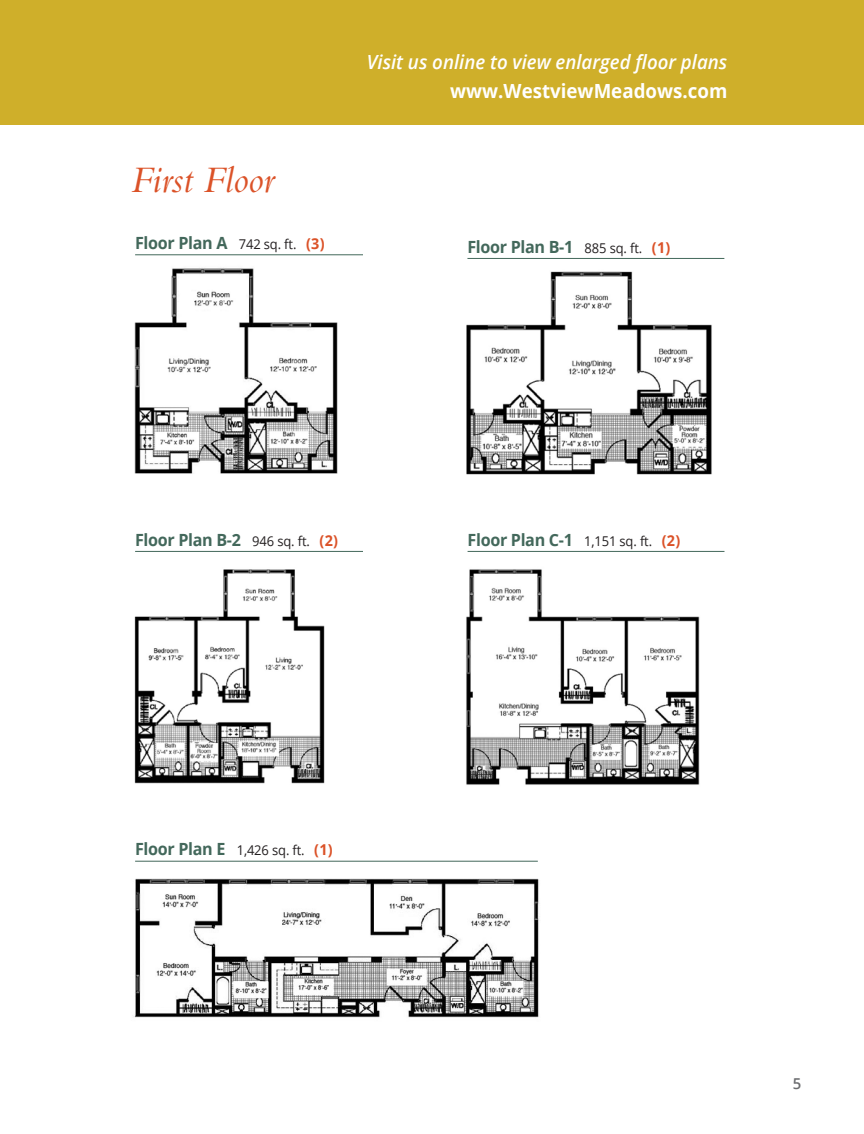
<style>
.page{position:relative;width:864px;height:1134px;background:#fff}
.page>*{position:absolute;margin:0;border:0;box-sizing:border-box;transform-origin:0 0}
.t1{font:italic 39px "Bembo Std";letter-spacing:-.01em;color:#db5228}
.t2{font:italic 600 19.5px "Open Sans";color:#fff;scale:.96 1}
.t3{font:700 19.5px "Open Sans";color:#fff;scale:.96 1}
.Subhead_-_bold_11_5{font:700 16.8px "Open Sans";letter-spacing:-.02em;color:#43685b;scale:.96 1}
.t4{font:600 15px "Open Sans";color:#6c6d70}
.Subhead_-_bold_11_5-2{font:13.5px "Open Sans";letter-spacing:-.01em;color:#231f20;scale:.96 1}
.s1{font-weight:400;font-size:13.5px;color:#231f20}
.s2{font-size:15px;color:#db5228}
.s3{font-weight:700;font-size:16.8px;color:#43685b}
.s4{font-weight:700;font-size:15px;color:#db5228}
</style>
<div class="page">
<div style="left:0;top:0;width:864px;height:125px;background:#cfaf2a"></div>
<img style="left:134px;top:268px;width:204px;height:206px">
<hr style="left:135px;top:254px;width:228px;height:1px;background:#43685b">
<img style="left:466px;top:271px;width:246px;height:204px">
<hr style="left:467px;top:258px;width:257px;height:1px;background:#43685b">
<img style="left:134px;top:569px;width:191px;height:215px">
<hr style="left:135px;top:551px;width:228px;height:1px;background:#43685b">
<img style="left:466px;top:569px;width:234px;height:216px">
<hr style="left:468px;top:551px;width:256px;height:1px;background:#43685b">
<img style="left:133px;top:878px;width:407px;height:140px">
<hr style="left:135px;top:861px;width:403px;height:1px;background:#43685b">
<p class="t1" style="left:131px;top:157px;width:145px">First Floor</p>
<p class="t2" style="left:367px;top:48px;width:377px">Visit us online to view enlarged floor plans</p>
<p class="t3" style="left:450px;top:77px;width:290px">www.WestviewMeadows.com</p>
<p class="Subhead_-_bold_11_5" style="left:135px;top:231px;width:199px">Floor Plan A <span class="s1">742 sq. ft.</span> <span class="s2">(3)</span></p>
<p class="Subhead_-_bold_11_5" style="left:467px;top:235px;width:213px">Floor Plan B-1 <span class="s1">885 sq. ft.</span> <span class="s2">(1)</span></p>
<p class="Subhead_-_bold_11_5" style="left:135px;top:528px;width:213px">Floor Plan B-2 <span class="s1">946 sq. ft.</span> <span class="s2">(2)</span></p>
<p class="Subhead_-_bold_11_5" style="left:468px;top:528px;width:223px">Floor Plan C-1 <span class="s1">1,151 sq. ft.</span> <span class="s2">(2)</span></p>
<p class="Subhead_-_bold_11_5-2" style="left:135px;top:841px;width:207px"><span class="s3">Floor Plan E</span> 1,426 sq. ft. <span class="s4">(1)</span></p>
<p class="t4" style="left:793px;top:1074px;width:10px">5</p>
</div>
